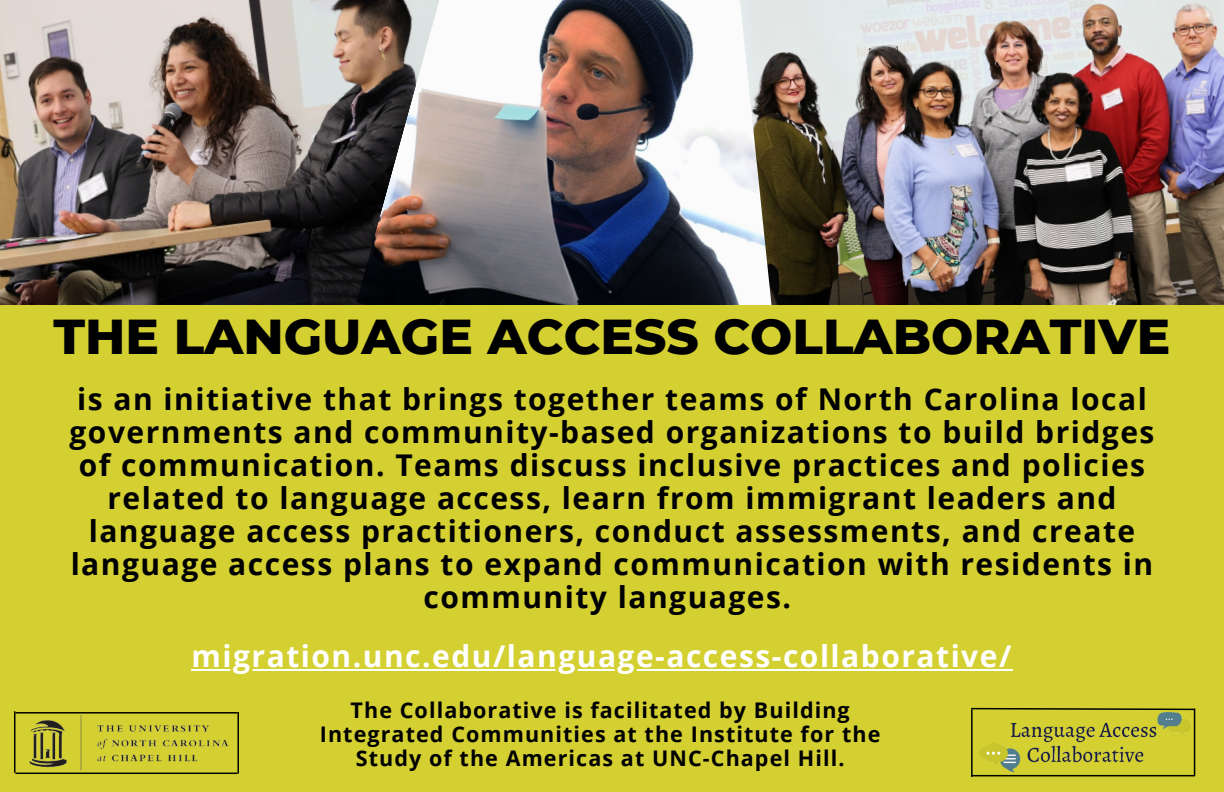
<style>
.page{position:relative;width:1224px;height:792px;background:#fff}
.page>*{position:absolute;margin:0;border:0;box-sizing:border-box;transform-origin:0 0}
.t1{font:800 50px "Montserrat";color:#000}
.t2{font:700 30px/33px "Open Sans";letter-spacing:.05em;color:#000;text-align:center}
.t3{font:700 30px "Open Sans";letter-spacing:.05em;color:#fff}
.t4{font:700 21.6px/24px "Open Sans";letter-spacing:.05em;color:#000;text-align:center}
</style>
<div class="page">
<img style="left:0;top:0;width:356px;height:306px">
<img style="left:356px;top:0;width:383px;height:306px">
<div style="left:0;top:306px;width:1224px;height:485px;background:#d4d031"></div>
<img style="left:973px;top:711px;width:223px;height:66px">
<img style="left:739px;top:0;width:485px;height:306px">
<hr style="left:237px;top:712px;width:2px;height:62px;background:#000">
<svg style="left:971px;top:707px;width:225px;height:4px"></svg>
<hr style="left:1194px;top:709px;width:1px;height:67px;background:#000">
<hr style="left:971px;top:775px;width:224px;height:1px;background:#000">
<hr style="left:971px;top:709px;width:2px;height:68px;background:#000">
<img style="left:14px;top:711px;width:223px;height:81px">
<hr style="left:192px;top:669px;width:821px;height:1px;background:#fff">
<p class="t1" style="left:54px;top:306px;width:1118px">THE LANGUAGE ACCESS COLLABORATIVE</p>
<p class="t2" style="left:70px;top:381px;width:1086px">is an initiative that brings together teams of North Carolina local governments and community-based organizations to build bridges of communication. Teams discuss inclusive practices and policies related to language access, learn from immigrant leaders and language access practitioners, conduct assessments, and create language access plans to expand communication with residents in community languages.</p>
<p class="t3" style="left:192px;top:635px;width:821px">migration.unc.edu/language-access-collaborative/</p>
<p class="t4" style="left:320px;top:698px;width:562px">The Collaborative is facilitated by Building<br>Integrated Communities at the Institute for the<br>Study of the Americas at UNC-Chapel Hill.</p>
</div>
